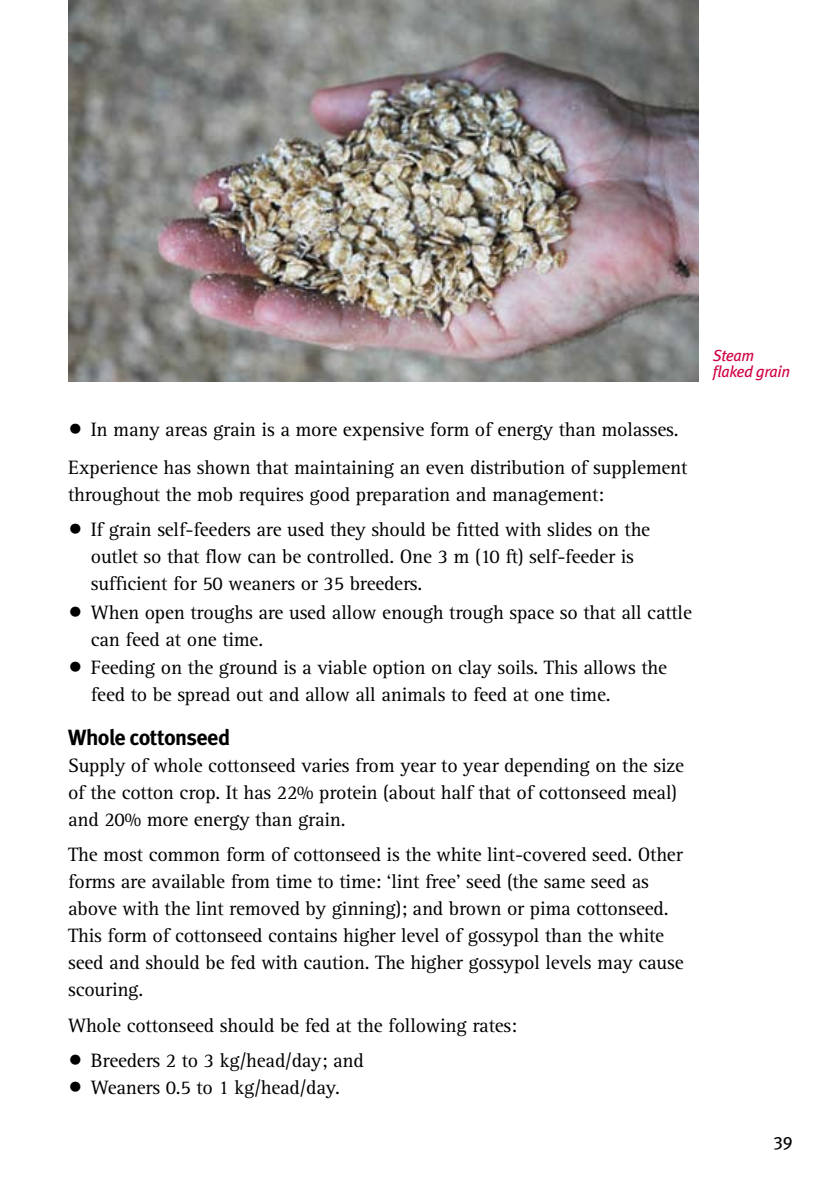
<style>
.page{position:relative;width:840px;height:1191px;background:#fff}
.page>*{position:absolute;margin:0;border:0;box-sizing:border-box;transform-origin:0 0}
.t1{font:700 22px "Meta";letter-spacing:-.025em;color:#000}
.t2{font:20px/27px "Rotis Serif";letter-spacing:-.01em;color:#000}
.t3{font:18px "Meta Book Expert";color:#000}
.t4{font:italic 16px/16px "Meta";letter-spacing:-.025em;color:#d00043}
.s1{font-size:28px}
</style>
<div class="page">
<img style="left:68px;top:0;width:629px;height:382px">
<p class="t2" style="left:68px;top:410px;width:620px;line-height:38.4px"><span class="s1">•</span> In many areas grain is a more expensive form of energy than molasses.<br>Experience has shown that maintaining an even distribution of supplement</p>
<p class="t2" style="left:68px;top:481px;width:537px">throughout the mob requires good preparation and management:</p>
<p class="t2" style="left:91px;top:517px;width:560px;text-indent:-23px"><span class="s1">•</span> If grain self-feeders are used they should be fitted with slides on the outlet so that flow can be controlled. One 3 m (10 ft) self-feeder is sufficient for 50 weaners or 35 breeders.</p>
<p class="t2" style="left:91px;top:599px;width:602px;text-indent:-23px"><span class="s1">•</span> When open troughs are used allow enough trough space so that all cattle can feed at one time.</p>
<p class="t2" style="left:91px;top:654px;width:577px;text-indent:-23px"><span class="s1">•</span> Feeding on the ground is a viable option on clay soils. This allows the feed to be spread out and allow all animals to feed at one time.</p>
<p class="t1" style="left:68px;top:724px;width:163px">Whole cottonseed</p>
<p class="t2" style="left:68px;top:752px;width:617px">Supply of whole cottonseed varies from year to year depending on the size of the cotton crop. It has 22% protein (about half that of cottonseed meal) and 20% more energy than grain.</p>
<p class="t2" style="left:68px;top:841px;width:616px">The most common form of cottonseed is the white lint-covered seed. Other forms are available from time to time: ‘lint free’ seed (the same seed as above with the lint removed by ginning); and brown or pima cottonseed.<br>This form of cottonseed contains higher level of gossypol than the white seed and should be fed with caution. The higher gossypol levels may cause scouring.</p>
<p class="t2" style="left:68px;top:1012px;width:450px">Whole cottonseed should be fed at the following rates:</p>
<p class="t2" style="left:68px;top:1047px;width:297px"><span class="s1">•</span> Breeders 2 to 3 kg/head/day; and</p>
<p class="t2" style="left:68px;top:1074px;width:273px"><span class="s1">•</span> Weaners 0.5 to 1 kg/head/day.</p>
<p class="t4" style="left:712px;top:347px;width:79px">Steam flaked grain</p>
<p class="t3" style="left:773px;top:1132px;width:21px">39</p>
</div>
